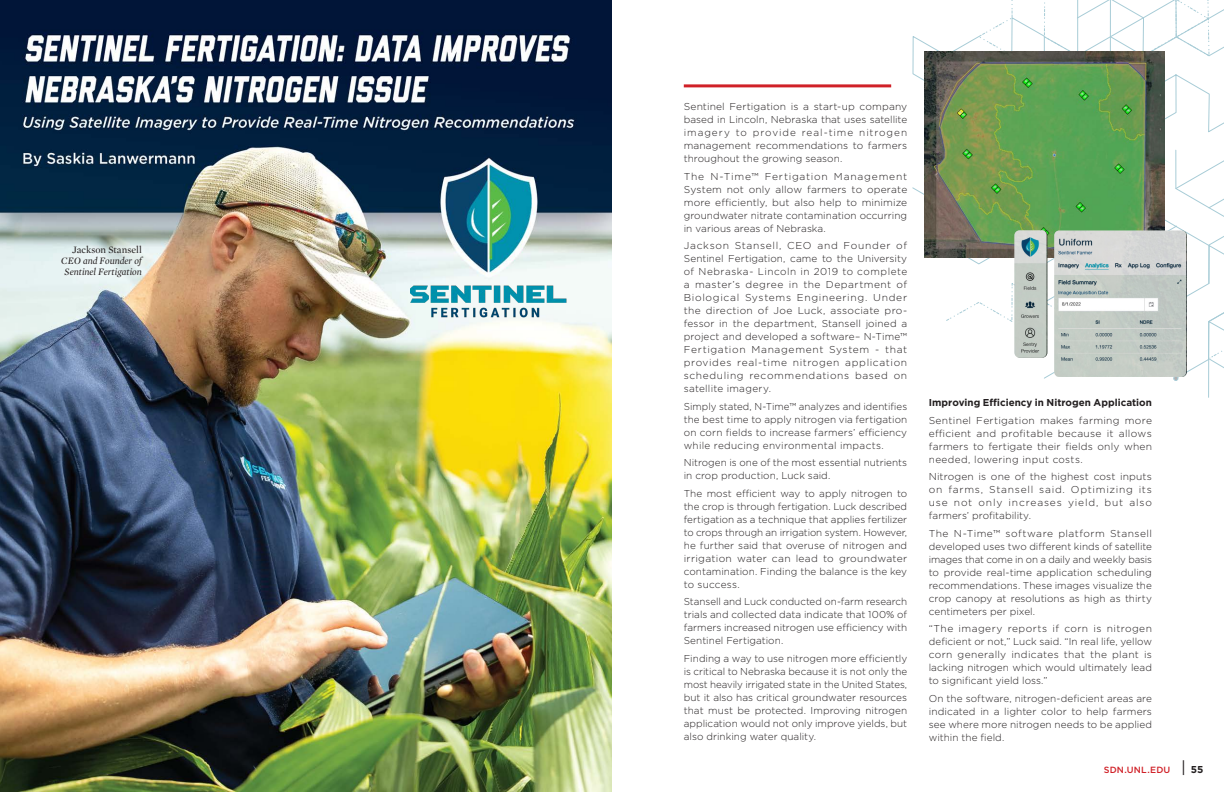
<style>
.page{position:relative;width:1224px;height:792px;background:#fff}
.page>*{position:absolute;margin:0;border:0;box-sizing:border-box;transform-origin:0 0}
.Story__Text_Boxes{font:300 10px/13px "Gotham";letter-spacing:.005em;color:#231f20;text-align:justify}
.Story__Text_Boxes-2{font:italic 10px/11px "Mercury Display";color:#231f20;text-align:right}
.Story__Text_Boxes-3{font:700 10px "Gotham";letter-spacing:.005em;color:#231f20}
.t1{font:500 9px "Gotham";letter-spacing:.02em;color:#d02027}
.s1{font-style:normal}
.s2{font-weight:400;font-size:16px;color:#231f20}
.s3{font-weight:700;font-size:10px;color:#231f20}
</style>
<div class="page">
<img style="left:0;top:0;width:612px;height:792px">
<img style="left:411px;top:283px;width:157px;height:39px">
<svg style="left:58px;top:241px;width:91px;height:42px;background:#e2eceb"></svg>
<svg style="left:912px;top:0;width:312px;height:398px"></svg>
<hr style="left:684px;top:84px;width:207px;height:3px;background:#d02027">
<img style="left:924px;top:52px;width:240px;height:205px">
<img style="left:1054px;top:230px;width:133px;height:147px">
<img style="left:1014px;top:230px;width:33px;height:128px">
<p class="Story__Text_Boxes-2" style="left:61px;top:244px;width:82px"><span class="s1">Jackson Stansell<br></span>CEO and Founder of<br>Sentinel Fertigation</p>
<p class="Story__Text_Boxes" style="left:684px;top:100px;width:225px">Sentinel Fertigation is a start-up company based in Lincoln, Nebraska that uses satellite imagery to provide real-time nitrogen management recommendations to farmers throughout the growing season.</p>
<p class="Story__Text_Boxes" style="left:684px;top:170px;width:225px">The N-Time™ Fertigation Management System not only allow farmers to operate more efficiently, but also help to minimize groundwater nitrate contamination occurring in various areas of Nebraska.</p>
<p class="Story__Text_Boxes" style="left:684px;top:239px;width:225px">Jackson Stansell, CEO and Founder of Sentinel Fertigation, came to the University of Nebraska- Lincoln in 2019 to complete a master’s degree in the Department of Biological Systems Engineering. Under the direction of Joe Luck, associate pro&shy;fessor in the department, Stansell joined a project and developed a software– N-Time™ Fertigation Management System - that provides real-time nitrogen application scheduling recommendations based on satellite imagery.</p>
<p class="Story__Text_Boxes" style="left:684px;top:400px;width:225px">Simply stated, N-Time™ analyzes and identifies the best time to apply nitrogen via fertigation on corn fields to increase farmers’ efficiency while reducing environmental impacts.</p>
<p class="Story__Text_Boxes" style="left:684px;top:456px;width:225px">Nitrogen is one of the most essential nutrients in crop production, Luck said.</p>
<p class="Story__Text_Boxes" style="left:684px;top:487px;width:225px">The most efficient way to apply nitrogen to the crop is through fertigation. Luck described fertigation as a technique that applies fertilizer to crops through an irrigation system. However, he further said that overuse of nitrogen and irrigation water can lead to groundwater contamination. Finding the balance is the key to success.</p>
<p class="Story__Text_Boxes" style="left:684px;top:595px;width:225px">Stansell and Luck conducted on-farm research trials and collected data indicate that 100% of farmers increased nitrogen use efficiency with Sentinel Fertigation.</p>
<p class="Story__Text_Boxes" style="left:684px;top:652px;width:225px">Finding a way to use nitrogen more efficiently is critical to Nebraska because it is not only the most heavily irrigated state in the United States, but it also has critical groundwater resources that must be protected. Improving nitrogen application would not only improve yields, but also drinking water quality.</p>
<p class="Story__Text_Boxes-3" style="left:929px;top:396px;width:225px">Improving Efficiency in Nitrogen Application</p>
<p class="Story__Text_Boxes" style="left:929px;top:414px;width:225px">Sentinel Fertigation makes farming more efficient and profitable because it allows farmers to fertigate their fields only when needed, lowering input costs.</p>
<p class="Story__Text_Boxes" style="left:929px;top:470px;width:225px">Nitrogen is one of the highest cost inputs on farms, Stansell said. Optimizing its use not only increases yield, but also farmers’ profitability.</p>
<p class="Story__Text_Boxes" style="left:929px;top:527px;width:225px">The N-Time™ software platform Stansell developed uses two different kinds of satellite images that come in on a daily and weekly basis to provide real-time application scheduling recommendations. These images visualize the crop canopy at resolutions as high as thirty centimeters per pixel.</p>
<p class="Story__Text_Boxes" style="left:929px;top:622px;width:225px">“The imagery reports if corn is nitrogen deficient or not,” Luck said. “In real life, yellow corn generally indicates that the plant is lacking nitrogen which would ultimately lead to significant yield loss.”</p>
<p class="Story__Text_Boxes" style="left:929px;top:692px;width:225px">On the software, nitrogen-deficient areas are indicated in a lighter color to help farmers see where more nitrogen needs to be applied within the field.</p>
<p class="t1" style="left:1104px;top:764px;width:101px">SDN.UNL.EDU <span class="s2">|</span> <span class="s3">55</span></p>
</div>
